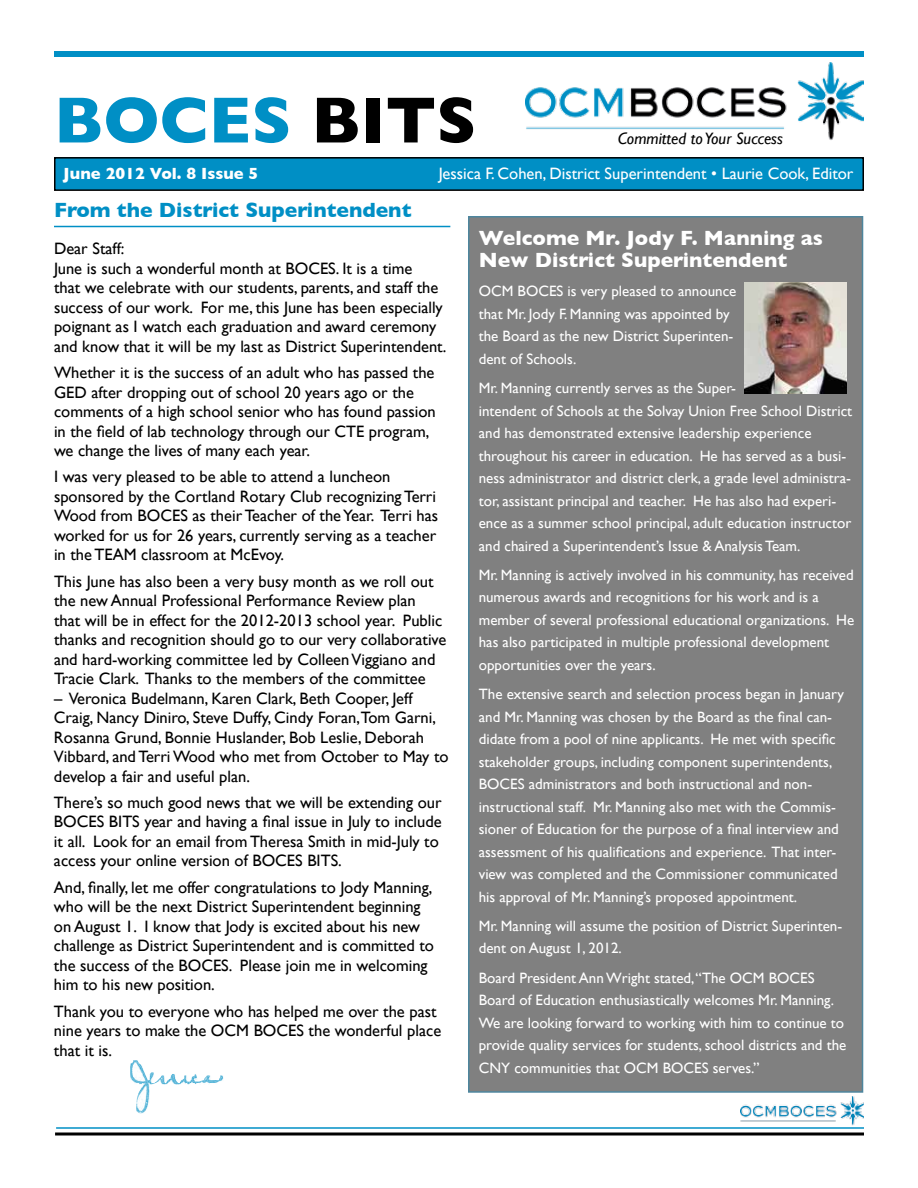
<style>
.page{position:relative;width:918px;height:1188px;background:#fff}
.page>*{position:absolute;margin:0;border:0;box-sizing:border-box;transform-origin:0 0}
.t1{font:700 66px "Gill Sans";color:#008fc5}
.t2{font:700 21px/22.5px "Gill Sans";color:#fff}
.t3{font:700 21px "Gill Sans";color:#008fc5}
.t4{font:16.5px/19.5px "Gill Sans";color:#000}
.t5{font:16.5px "Gill Sans";color:#fff}
.t6{font:italic 16.5px "Gill Sans";color:#000}
.t7{font:700 16.5px "Gill Sans";color:#fff}
.t8{font:15px/22.5px "Gill Sans";color:#fff}
.s1{color:#000}
</style>
<div class="page">
<div style="left:54px;top:51px;width:810px;height:6px;background:#008fc5"></div>
<img style="left:740px;top:1097px;width:124px;height:29px">
<hr style="left:54px;top:226px;width:396px;height:1px;background:#008fc5">
<div style="left:55px;top:158px;width:808px;height:32px;background:#008fc5"></div>
<div style="left:54px;top:157px;width:810px;height:34px;border:2px solid #000"></div>
<img style="left:526px;top:63px;width:338px;height:77px">
<svg style="left:55px;top:1132px;width:809px;height:4px;background:#3f3f3f"></svg>
<hr style="left:56px;top:1127px;width:808px;height:2px;background:#008fc5">
<img style="left:130px;top:1060px;width:93px;height:53px">
<div style="left:468px;top:216px;width:395px;height:877px;background:#808080;border:2px solid #4e869e"></div>
<img style="left:745px;top:282px;width:102px;height:112px">
<h1 class="t1" style="left:54px;top:82px;width:424px">BOCES <span class="s1">BITS</span></h1>
<p class="t7" style="left:63px;top:164px;width:197px">June 2012 Vol. 8 Issue 5</p>
<p class="t5" style="left:439px;top:164px;width:416px">Jessica F. Cohen, District Superintendent • Laurie Cook, Editor</p>
<p class="t6" style="left:618px;top:129px;width:167px">Committed to Your Success</p>
<p class="t3" style="left:54px;top:198px;width:359px">From the District Superintendent</p>
<p class="t4" style="left:54px;top:239px;width:394px">Dear Staff:<br>June is such a wonderful month at BOCES. It is a time<br>that we celebrate with our students, parents, and staff the success of our work. For me, this June has been especially poignant as I watch each graduation and award ceremony and know that it will be my last as District Superintendent.</p>
<p class="t4" style="left:54px;top:363px;width:383px">Whether it is the success of an adult who has passed the GED after dropping out of school 20 years ago or the comments of a high school senior who has found passion in the field of lab technology through our CTE program, we change the lives of many each year.</p>
<p class="t4" style="left:54px;top:467px;width:386px">I was very pleased to be able to attend a luncheon sponsored by the Cortland Rotary Club recognizing Terri Wood from BOCES as their Teacher of theYear. Terri has worked for us for 26 years, currently serving as a teacher in the TEAM classroom at McEvoy.</p>
<p class="t4" style="left:54px;top:571px;width:394px">This June has also been a very busy month as we roll out the new Annual Professional Performance Review plan<br>that will be in effect for the 2012-2013 school year. Public thanks and recognition should go to our very collaborative and hard-working committee led by ColleenViggiano and Tracie Clark. Thanks to the members of the committee</p>
<p class="t4" style="left:54px;top:688px;width:396px">– Veronica Budelmann, Karen Clark, Beth Cooper, Jeff Craig, Nancy Diniro, Steve Duffy, Cindy Foran,Tom Garni, Rosanna Grund, Bonnie Huslander, Bob Leslie, Deborah Vibbard, and TerriWood who met from October to May to develop a fair and useful plan.</p>
<p class="t4" style="left:54px;top:792px;width:389px">There’s so much good news that we will be extending our BOCES BITS year and having a final issue in July to include it all. Look for an email fromTheresa Smith in mid-July to access your online version of BOCES BITS.</p>
<p class="t4" style="left:54px;top:877px;width:382px">And, finally, let me offer congratulations to Jody Manning, who will be the next District Superintendent beginning on August 1. I know that Jody is excited about his new challenge as District Superintendent and is committed to the success of the BOCES. Please join me in welcoming him to his new position.</p>
<p class="t4" style="left:54px;top:1001px;width:389px">Thank you to everyone who has helped me over the past nine years to make the OCM BOCES the wonderful place that it is.</p>
<p class="t2" style="left:479px;top:226px;width:346px">Welcome Mr. Jody F. Manning as<br>New District Superintendent</p>
<p class="t8" style="left:479px;top:280px;width:259px">OCM BOCES is very pleased to announce that Mr. Jody F. Manning was appointed by the Board as the new District Superinten&shy;dent of Schools.</p>
<p class="t8" style="left:479px;top:377px;width:375px">Mr. Manning currently serves as the Super-<br>intendent of Schools at the Solvay Union Free School District and has demonstrated extensive leadership experience throughout his career in education. He has served as a busi&shy;ness administrator and district clerk, a grade level administra&shy;tor, assistant principal and teacher. He has also had experi&shy;ence as a summer school principal, adult education instructor and chaired a Superintendent’s Issue &amp; Analysis Team.</p>
<p class="t8" style="left:479px;top:563px;width:377px">Mr. Manning is actively involved in his community, has received numerous awards and recognitions for his work and is a member of several professional educational organizations. He has also participated in multiple professional development opportunities over the years.</p>
<p class="t8" style="left:479px;top:683px;width:367px">The extensive search and selection process began in January and Mr. Manning was chosen by the Board as the final can&shy;didate from a pool of nine applicants. He met with specific stakeholder groups, including component superintendents, BOCES administrators and both instructional and non&shy;instructional staff. Mr. Manning also met with the Commis&shy;sioner of Education for the purpose of a final interview and assessment of his qualifications and experience. That inter&shy;view was completed and the Commissioner communicated his approval of Mr. Manning’s proposed appointment.</p>
<p class="t8" style="left:479px;top:914px;width:365px">Mr. Manning will assume the position of District Superinten&shy;dent on August 1, 2012.</p>
<p class="t8" style="left:479px;top:966px;width:369px">Board President AnnWright stated,“The OCM BOCES Board of Education enthusiastically welcomes Mr. Manning.<br>We are looking forward to working with him to continue to provide quality services for students, school districts and the CNY communities that OCM BOCES serves.”</p>
</div>
